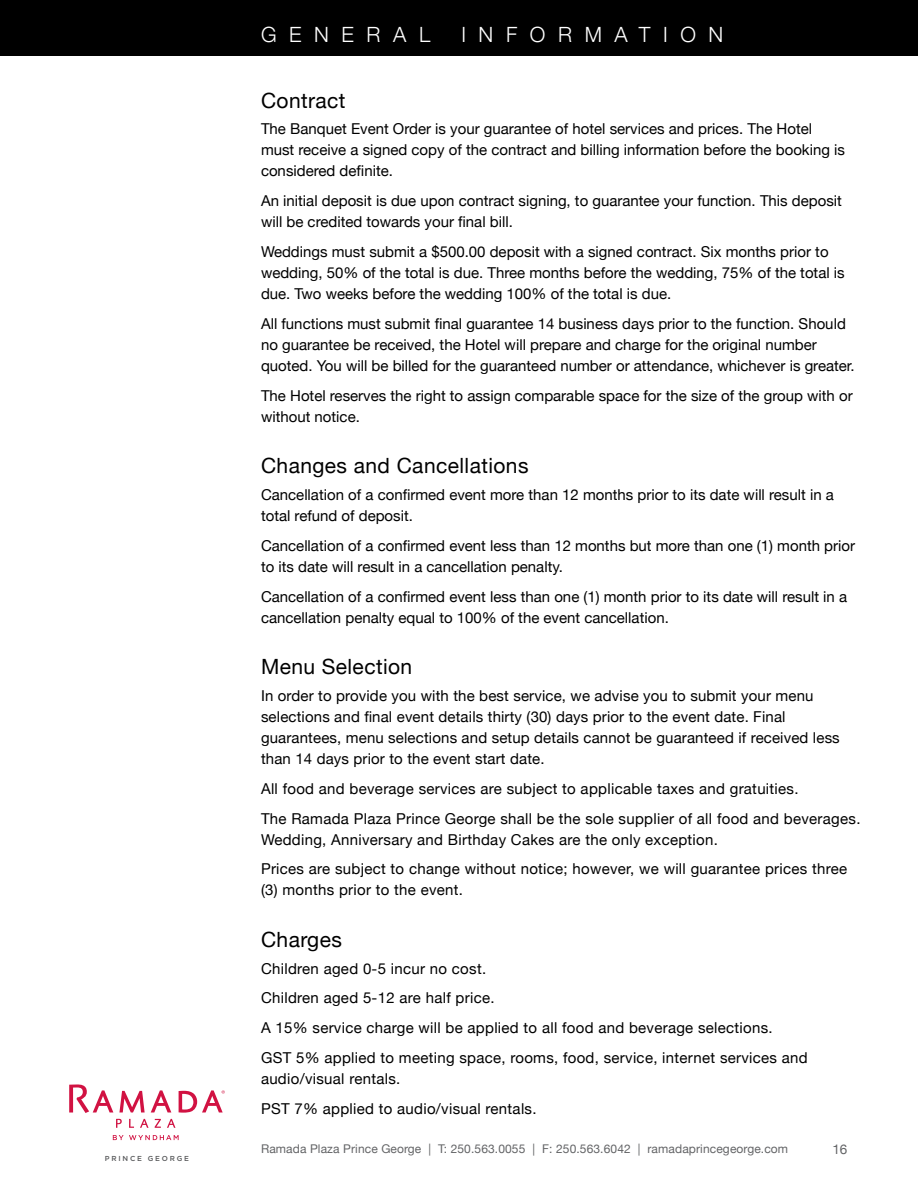
<style>
.page{position:relative;width:918px;height:1188px;background:#fff}
.page>*{position:absolute;margin:0;border:0;box-sizing:border-box;transform-origin:0 0}
.t1{font:21px "Helvetica Neue";letter-spacing:.02em;color:#000}
.t2{font:300 21px "Helvetica Neue";letter-spacing:.6em;color:#fff}
.t3{font:15px/21px "Helvetica Neue";color:#000}
.t4{font:15px/29.8px "Helvetica Neue";letter-spacing:.02em;color:#000}
.t5{font:13.5px "Helvetica Neue";color:#636466}
.t6{font:12px "Helvetica Neue";letter-spacing:.01em;color:#636466}
.t7{font:500 7.2px "Gotham";letter-spacing:.25em;color:#58595b}
</style>
<div class="page">
<div style="left:0;top:0;width:918px;height:56px;background:#000"></div>
<svg style="left:69px;top:1084px;width:156px;height:56px"></svg>
<p class="t7" style="left:105px;top:1154px;width:86px">PRINCE GEORGE</p>
<h1 class="t2" style="left:261px;top:17px;width:171px">GENERAL</h1>
<h1 class="t2" style="left:461px;top:17px;width:264px">INFORMATION</h1>
<h1 class="t1" style="left:261px;top:85px;width:86px">Contract</h1>
<p class="t3" style="left:261px;top:119px;width:586px">The Banquet Event Order is your guarantee of hotel services and prices. The Hotel must receive a signed copy of the contract and billing information before the booking is considered definite.</p>
<p class="t3" style="left:261px;top:191px;width:582px">An initial deposit is due upon contract signing, to guarantee your function. This deposit will be credited towards your final bill.</p>
<p class="t3" style="left:261px;top:242px;width:585px">Weddings must submit a $500.00 deposit with a signed contract. Six months prior to wedding, 50% of the total is due. Three months before the wedding, 75% of the total is due. Two weeks before the wedding 100% of the total is due.</p>
<p class="t3" style="left:261px;top:314px;width:595px">All functions must submit final guarantee 14 business days prior to the function. Should no guarantee be received, the Hotel will prepare and charge for the original number quoted. You will be billed for the guaranteed number or attendance, whichever is greater.</p>
<p class="t3" style="left:261px;top:386px;width:593px">The Hotel reserves the right to assign comparable space for the size of the group with or without notice.</p>
<h1 class="t1" style="left:261px;top:451px;width:269px">Changes and Cancellations</h1>
<p class="t3" style="left:261px;top:485px;width:574px">Cancellation of a confirmed event more than 12 months prior to its date will result in a total refund of deposit.</p>
<p class="t3" style="left:261px;top:536px;width:596px">Cancellation of a confirmed event less than 12 months but more than one (1) month prior to its date will result in a cancellation penalty.</p>
<p class="t3" style="left:261px;top:587px;width:588px">Cancellation of a confirmed event less than one (1) month prior to its date will result in a cancellation penalty equal to 100% of the event cancellation.</p>
<h1 class="t1" style="left:261px;top:652px;width:153px">Menu Selection</h1>
<p class="t3" style="left:261px;top:686px;width:580px">In order to provide you with the best service, we advise you to submit your menu selections and final event details thirty (30) days prior to the event date. Final guarantees, menu selections and setup details cannot be guaranteed if received less than 14 days prior to the event start date.</p>
<p class="t4" style="left:261px;top:774px;width:601px">All food and beverage services are subject to applicable taxes and gratuities.<br>The Ramada Plaza Prince George shall be the sole supplier of all food and beverages.</p>
<p class="t4" style="left:261px;top:825px;width:588px">Wedding, Anniversary and Birthday Cakes are the only exception.<br>Prices are subject to change without notice; however, we will guarantee prices three</p>
<p class="t4" style="left:261px;top:876px;width:204px">(3) months prior to the event.</p>
<h1 class="t1" style="left:261px;top:924px;width:82px">Charges</h1>
<p class="t4" style="left:261px;top:954px;width:548px">Children aged 0-5 incur no cost.<br>Children aged 5-12 are half price.<br>A 15% service charge will be applied to all food and beverage selections.<br>GST 5% applied to meeting space, rooms, food, service, internet services and</p>
<p class="t4" style="left:261px;top:1065px;width:277px">audio/visual rentals.<br>PST 7% applied to audio/visual rentals.</p>
<p class="t6" style="left:261px;top:1140px;width:529px">Ramada Plaza Prince George | T: 250.563.0055 | F: 250.563.6042 | ramadaprincegeorge.com</p>
<p class="t5" style="left:832px;top:1140px;width:17px">16</p>
</div>
